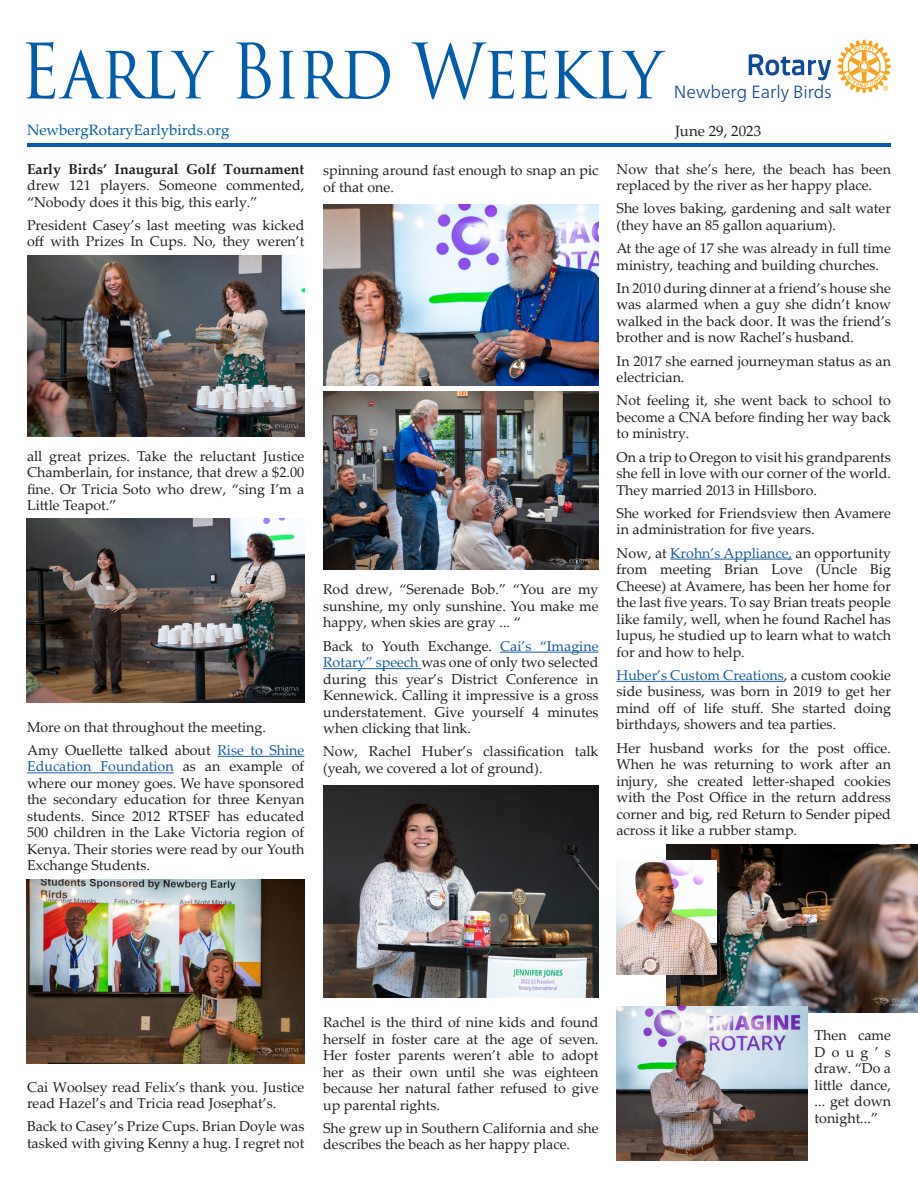
<style>
.page{position:relative;width:918px;height:1188px;background:#fff}
.page>*{position:absolute;margin:0;border:0;box-sizing:border-box;transform-origin:0 0}
.t1{font:74.25px "Trajan Pro 3";letter-spacing:-.045em;color:#015dab;scale:.9 1}
.t2{font:300 17.7px "Neue Frutiger World";color:#17468d}
.t3{font:15px "Palatino Linotype";color:#015dab}
.t4{font:15px "Palatino Linotype";color:#231f20}
.t5{font:14.25px/16.5px "Palatino Linotype";color:#231f20}
.t6{font:700 14.25px "Palatino Linotype";color:#231f20}
.s1{color:#175d9e}
</style>
<div class="page">
<hr style="left:27px;top:143px;width:864px;height:4px;background:#015dab">
<hr style="left:217px;top:756px;width:87px;height:1px;background:#175d9e">
<hr style="left:27px;top:772px;width:147px;height:1px;background:#175d9e">
<hr style="left:500px;top:652px;width:99px;height:1px;background:#175d9e">
<hr style="left:323px;top:668px;width:98px;height:1px;background:#175d9e">
<hr style="left:670px;top:559px;width:122px;height:1px;background:#175d9e">
<hr style="left:617px;top:681px;width:167px;height:1px;background:#175d9e">
<svg style="left:749px;top:54px;width:82px;height:26px"></svg>
<svg style="left:837px;top:40px;width:54px;height:53px"></svg>
<img style="left:27px;top:255px;width:277px;height:182px">
<img style="left:27px;top:518px;width:277px;height:185px">
<img style="left:27px;top:879px;width:277px;height:185px">
<img style="left:323px;top:204px;width:276px;height:182px">
<img style="left:323px;top:392px;width:276px;height:177px">
<img style="left:323px;top:785px;width:276px;height:212px">
<img style="left:666px;top:845px;width:252px;height:167px">
<img style="left:617px;top:861px;width:99px;height:114px">
<img style="left:617px;top:1007px;width:191px;height:154px">
<h1 class="t1" style="left:20px;top:21px;width:716px">Early Bird Weekly</h1>
<p class="t2" style="left:674px;top:78px;width:159px">Newberg Early Birds</p>
<p class="t3" style="left:27px;top:119px;width:204px">NewbergRotaryEarlybirds.org</p>
<p class="t4" style="left:675px;top:121px;width:88px">June 29, 2023</p>
<p class="t6" style="left:27px;top:159px;width:279px">Early Birds’ Inaugural Golf Tournament</p>
<p class="t5" style="left:27px;top:177px;width:279px">drew 121 players. Someone commented, “Nobody does it this big, this early.”</p>
<p class="t5" style="left:27px;top:216px;width:279px">President Casey’s last meeting was kicked off with Prizes In Cups. No, they weren’t</p>
<p class="t5" style="left:27px;top:447px;width:279px;text-align:justify">all great prizes. Take the reluctant Justice Chamberlain, for instance, that drew a $2.00 fine. Or Tricia Soto who drew, “sing I’m a Little Teapot.”</p>
<p class="t5" style="left:27px;top:715px;width:279px;line-height:23.2px">More on that throughout the meeting.<br>Amy Ouellette talked about <span class="s1">Rise to Shine</span></p>
<p class="t5" style="left:27px;top:758px;width:279px;text-align:justify"><span class="s1">Education Foundation</span> as an example of where our money goes. We have sponsored the secondary education for three Kenyan students. Since 2012 RTSEF has educated 500 children in the Lake Victoria region of Kenya. Their stories were read by our Youth Exchange Students.</p>
<p class="t5" style="left:323px;top:162px;width:277px">spinning around fast enough to snap an pic of that one.</p>
<p class="t5" style="left:323px;top:581px;width:277px;text-align:justify">Rod drew, “Serenade Bob.” “You are my sunshine, my only sunshine. You make me happy, when skies are gray ... “</p>
<p class="t5" style="left:323px;top:637px;width:277px;text-align:justify">Back to Youth Exchange. <span class="s1">Cai’s “Imagine Rotary” speech</span> was one of only two selected during this year’s District Conference in Kennewick. Calling it impressive is a gross understatement. Give yourself 4 minutes when clicking that link.</p>
<p class="t5" style="left:323px;top:743px;width:277px">Now, Rachel Huber’s classification talk (yeah, we covered a lot of ground).</p>
<p class="t5" style="left:617px;top:160px;width:276px">Now that she’s here, the beach has been replaced by the river as her happy place.</p>
<p class="t5" style="left:617px;top:200px;width:276px">She loves baking, gardening and salt water (they have an 85 gallon aquarium).</p>
<p class="t5" style="left:617px;top:240px;width:276px">At the age of 17 she was already in full time ministry, teaching and building churches.</p>
<p class="t5" style="left:617px;top:279px;width:276px;text-align:justify">In 2010 during dinner at a friend’s house she was alarmed when a guy she didn’t know walked in the back door. It was the friend’s brother and is now Rachel’s husband.</p>
<p class="t5" style="left:617px;top:352px;width:276px">In 2017 she earned journeyman status as an electrician.</p>
<p class="t5" style="left:617px;top:392px;width:276px;text-align:justify">Not feeling it, she went back to school to become a CNA before finding her way back to ministry.</p>
<p class="t5" style="left:617px;top:448px;width:276px;text-align:justify">On a trip to Oregon to visit his grandparents she fell in love with our corner of the world.<br>They married 2013 in Hillsboro.</p>
<p class="t5" style="left:617px;top:504px;width:276px">She worked for Friendsview then Avamere in administration for five years.</p>
<p class="t5" style="left:617px;top:544px;width:276px;text-align:justify">Now, at <span class="s1">Krohn’s Appliance,</span> an opportunity from meeting Brian Love (Uncle Big Cheese) at Avamere, has been her home for the last five years. To say Brian treats people like family, well, when he found Rachel has lupus, he studied up to learn what to watch for and how to help.</p>
<p class="t5" style="left:617px;top:666px;width:276px;text-align:justify"><span class="s1">Huber’s Custom Creations</span>, a custom cookie side business, was born in 2019 to get her mind off of life stuff. She started doing birthdays, showers and tea parties.</p>
<p class="t5" style="left:617px;top:739px;width:276px;text-align:justify">Her husband works for the post office.<br>When he was returning to work after an injury, she created letter-shaped cookies with the Post Office in the return address corner and big, red Return to Sender piped across it like a rubber stamp.</p>
<p class="t5" style="left:27px;top:1078px;width:279px">Cai Woolsey read Felix’s thank you. Justice read Hazel’s and Tricia read Josephat’s.</p>
<p class="t5" style="left:27px;top:1118px;width:279px">Back to Casey’s Prize Cups. Brian Doyle was tasked with giving Kenny a hug. I regret not</p>
<p class="t5" style="left:323px;top:1014px;width:277px;text-align:justify">Rachel is the third of nine kids and found herself in foster care at the age of seven.<br>Her foster parents weren’t able to adopt her as their own until she was eighteen because her natural father refused to give up parental rights.</p>
<p class="t5" style="left:323px;top:1119px;width:277px">She grew up in Southern California and she describes the beach as her happy place.</p>
<p class="t5" style="left:815px;top:1026px;width:78px;text-align:justify">Then came Doug’s draw. “Do a little dance, ... get down tonight...”</p>
</div>
